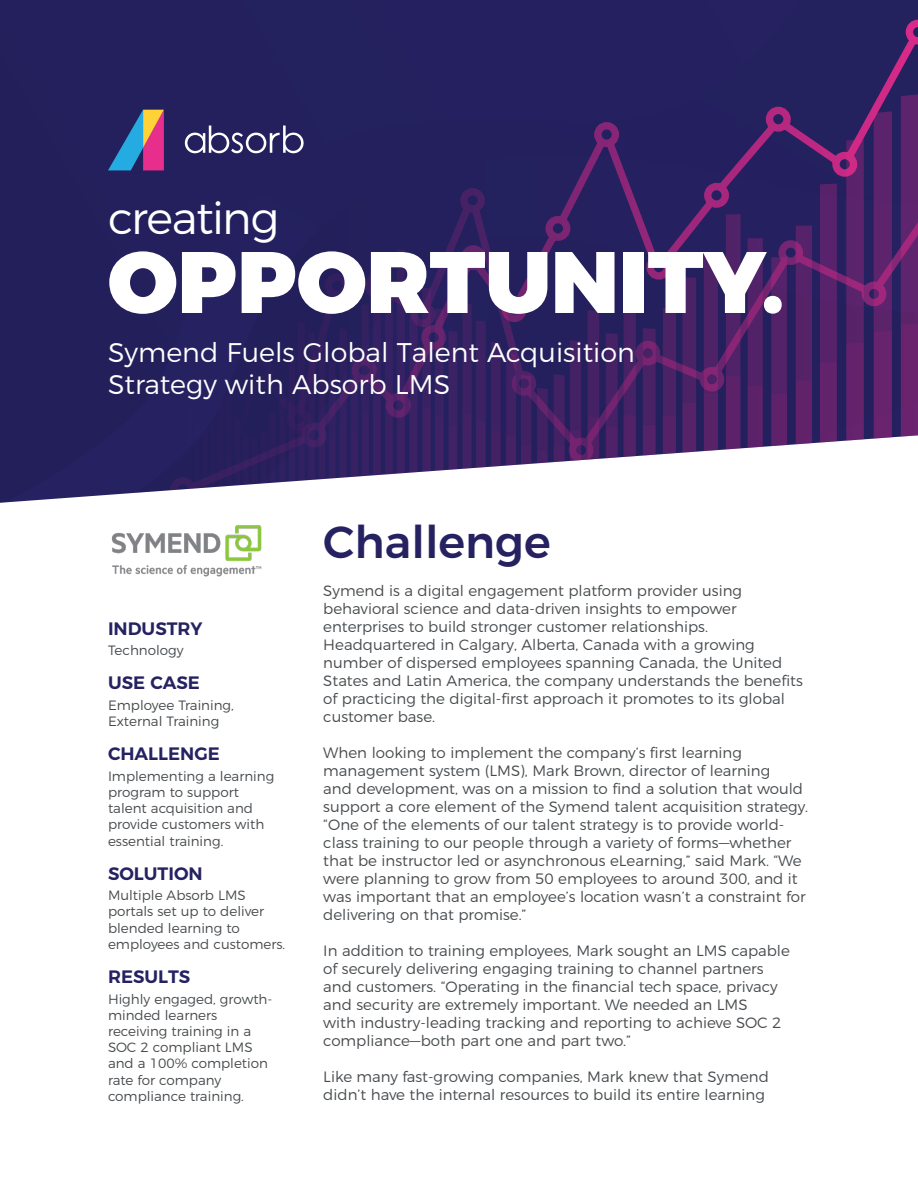
<style>
.page{position:relative;width:918px;height:1188px;background:#fff}
.page>*{position:absolute;margin:0;border:0;box-sizing:border-box;transform-origin:0 0}
.t1{font:900 87px "Montserrat";color:#fff}
.t2{font:500 45px "Montserrat";color:#262262}
.t3{font:300 45px "Montserrat";letter-spacing:-.035em;color:#fff}
.t4{font:300 27px/32.4px "Montserrat";color:#fff}
.t5{font:600 18px "Montserrat";color:#262262}
.t6{font:300 15px/18px "Montserrat";color:#464a4d}
.t7{font:300 13.5px/16.2px "Montserrat";color:#464a4d}
</style>
<div class="page">
<div style="left:0;top:0;width:167px;height:503px;background:#231f5b"></div>
<div style="left:99px;top:67px;width:68px;height:436px;background:#24205d"></div>
<svg style="left:167px;top:0;width:751px;height:491px;background:#3d2d6a"></svg>
<svg style="left:185px;top:123px;width:119px;height:30px"></svg>
<svg style="left:108px;top:107px;width:56px;height:63px;background:#6b5b86"></svg>
<img style="left:111px;top:525px;width:151px;height:52px">
<h2 class="t3" style="left:108px;top:183px;width:173px">creating</h2>
<h1 class="t1" style="left:108px;top:209px;width:678px">OPPORTUNITY.</h1>
<h3 class="t4" style="left:108px;top:334px;width:528px">Symend Fuels Global Talent Acquisition<br>Strategy with Absorb LMS</h3>
<p class="t5" style="left:108px;top:614px;width:96px">INDUSTRY</p>
<p class="t7" style="left:108px;top:641px;width:77px">Technology</p>
<p class="t5" style="left:108px;top:668px;width:94px">USE CASE</p>
<p class="t7" style="left:108px;top:696px;width:127px">Employee Training,<br>External Training</p>
<p class="t5" style="left:108px;top:739px;width:113px">CHALLENGE</p>
<p class="t7" style="left:108px;top:767px;width:168px">Implementing a learning program to support talent acquisition and provide customers with essential training.</p>
<p class="t5" style="left:108px;top:859px;width:96px">SOLUTION</p>
<p class="t7" style="left:108px;top:886px;width:179px">Multiple Absorb LMS portals set up to deliver blended learning to employees and customers.</p>
<p class="t5" style="left:108px;top:962px;width:84px">RESULTS</p>
<p class="t7" style="left:108px;top:990px;width:166px">Highly engaged, growth&shy;minded learners receiving training in a<br>SOC 2 compliant LMS and a 100% completion rate for company compliance training.</p>
<h2 class="t2" style="left:323px;top:506px;width:229px">Challenge</h2>
<p class="t6" style="left:323px;top:581px;width:481px">Symend is a digital engagement platform provider using behavioral science and data-driven insights to empower enterprises to build stronger customer relationships.<br>Headquartered in Calgary, Alberta, Canada with a growing number of dispersed employees spanning Canada, the United States and Latin America, the company understands the benefits of practicing the digital-first approach it promotes to its global customer base.</p>
<p class="t6" style="left:323px;top:743px;width:486px">When looking to implement the company’s first learning management system (LMS), Mark Brown, director of learning<br>and development, was on a mission to find a solution that would support a core element of the Symend talent acquisition strategy. “One of the elements of our talent strategy is to provide world&shy;class training to our people through a variety of forms—whether that be instructor led or asynchronous eLearning,” said Mark. “We were planning to grow from 50 employees to around 300, and it was important that an employee’s location wasn’t a constraint for delivering on that promise.”</p>
<p class="t6" style="left:323px;top:941px;width:468px">In addition to training employees, Mark sought an LMS capable of securely delivering engaging training to channel partners and customers. “Operating in the financial tech space, privacy and security are extremely important. We needed an LMS<br>with industry-leading tracking and reporting to achieve SOC 2 compliance—both part one and part two.”</p>
<p class="t6" style="left:323px;top:1067px;width:447px">Like many fast-growing companies, Mark knew that Symend didn’t have the internal resources to build its entire learning</p>
</div>
